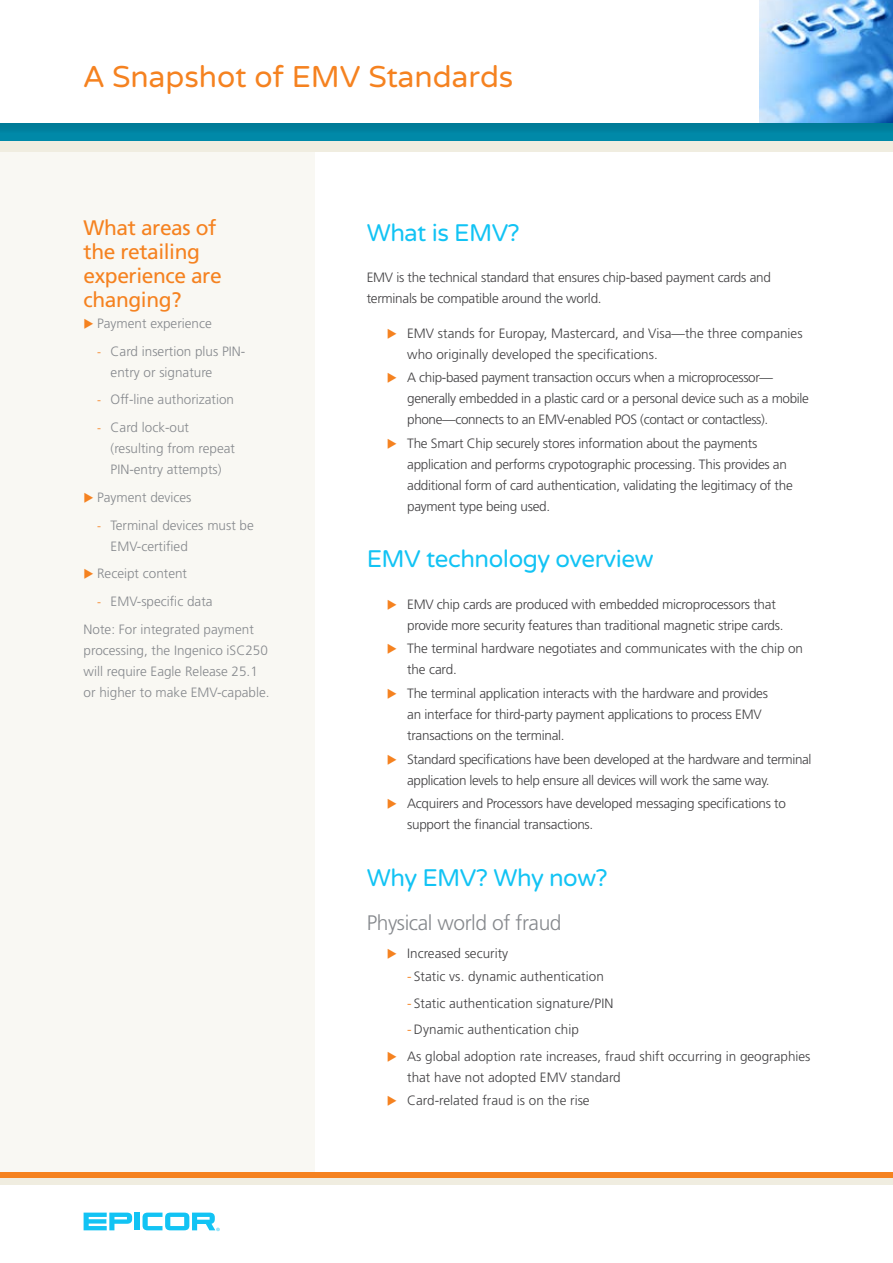
<style>
.page{position:relative;width:893px;height:1263px;background:#fff}
.page>*{position:absolute;margin:0;border:0;box-sizing:border-box;transform-origin:0 0}
.Title_Bar_-_Heading{font:30px "Varela Round";color:#f58220}
.Body_Heading{font:24px "Varela Round";letter-spacing:-.02em;color:#12c3f4}
.Bulleted_List_Title{font:21px/24px "Frutiger LT Std";letter-spacing:-.02em;color:#f58220}
.Subheading{font:300 21px "Frutiger LT Std";letter-spacing:-.02em;color:#86898d}
.Body_Copy{font:300 13.5px/21px "Frutiger LT Std";letter-spacing:-.02em;color:#414042}
.Paragraph_Style_1{font:300 13.5px/21px "Frutiger LT Std";color:#86898d}
.Body_Copy-2{font:300 13.5px/21px "Frutiger LT Std";color:#414042}
.Body_Copy-3{font:300 13.5px "Frutiger LT Std";letter-spacing:.005em;color:#414042}
.s1{font-size:12px;color:#f58220}
.s2{color:#f58220}
</style>
<div class="page">
<div style="left:135px;top:1212px;width:5px;height:18px;background:#12c3f4"></div>
<svg style="left:84px;top:1212px;width:48px;height:18px"></svg>
<svg style="left:143px;top:1212px;width:77px;height:19px"></svg>
<div style="left:0;top:152px;width:315px;height:1019px;background:#f9f8f3"></div>
<div style="left:0;top:1172px;width:893px;height:6px;background:#f58220"></div>
<div style="left:0;top:1178px;width:893px;height:7px;background:#f0ede0"></div>
<img style="left:760px;top:0;width:133px;height:124px">
<div style="left:0;top:124px;width:893px;height:17px;background:linear-gradient(to right,#0084a2,#0084a2)"></div>
<div style="left:0;top:141px;width:893px;height:11px;background:#f0ede0"></div>
<p class="Title_Bar_-_Heading" style="left:84px;top:59px;width:431px">A Snapshot of EMV Standards</p>
<p class="Bulleted_List_Title" style="left:84px;top:216px;width:134px">What areas of the retailing</p>
<p class="Bulleted_List_Title" style="left:84px;top:264px;width:140px">experience are changing?</p>
<p class="Paragraph_Style_1" style="left:97px;top:313px;width:116px">Payment experience</p>
<p class="Paragraph_Style_1" style="left:111px;top:341px;width:136px;text-indent:-14px"><span class="s1">-</span> Card insertion plus PIN&shy;entry or signature</p>
<p class="Paragraph_Style_1" style="left:97px;top:389px;width:138px"><span class="s1">-</span> Off-line authorization</p>
<p class="Paragraph_Style_1" style="left:111px;top:417px;width:126px;text-indent:-14px"><span class="s1">-</span> Card lock-out (resulting from repeat<br>PIN-entry attempts)</p>
<p class="Paragraph_Style_1" style="left:97px;top:487px;width:96px">Payment devices</p>
<p class="Paragraph_Style_1" style="left:111px;top:515px;width:145px;text-indent:-14px"><span class="s1">-</span> Terminal devices must be<br>EMV-certified</p>
<p class="Paragraph_Style_1" style="left:97px;top:563px;width:92px">Receipt content</p>
<p class="Paragraph_Style_1" style="left:97px;top:591px;width:117px"><span class="s1">-</span> EMV-specific data</p>
<p class="Paragraph_Style_1" style="left:84px;top:619px;width:188px">Note: For integrated payment processing, the Ingenico iSC250 will require Eagle Release 25.1 or higher to make EMV-capable.</p>
<p class="Body_Heading" style="left:367px;top:219px;width:155px">What is EMV?</p>
<p class="Body_Copy" style="left:367px;top:267px;width:406px">EMV is the technical standard that ensures chip-based payment cards and terminals be compatible around the world.</p>
<p class="Body_Copy-2" style="left:407px;top:323px;width:397px">EMV stands for Europay, Mastercard, and Visa—the three companies who originally developed the specifications.</p>
<p class="Body_Copy" style="left:407px;top:367px;width:403px">A chip-based payment transaction occurs when a microprocessor— generally embedded in a plastic card or a personal device such as a mobile phone—connects to an EMV-enabled POS (contact or contactless).</p>
<p class="Body_Copy" style="left:407px;top:433px;width:387px">The Smart Chip securely stores information about the payments application and performs crypotographic processing. This provides an additional form of card authentication, validating the legitimacy of the payment type being used.</p>
<p class="Body_Heading" style="left:367px;top:545px;width:288px">EMV technology overview</p>
<p class="Body_Copy" style="left:407px;top:594px;width:378px">EMV chip cards are produced with embedded microprocessors that provide more security features than traditional magnetic stripe cards.</p>
<p class="Body_Copy" style="left:407px;top:638px;width:397px">The terminal hardware negotiates and communicates with the chip on the card.</p>
<p class="Body_Copy" style="left:407px;top:683px;width:362px">The terminal application interacts with the hardware and provides an interface for third-party payment applications to process EMV transactions on the terminal.</p>
<p class="Body_Copy" style="left:407px;top:749px;width:406px">Standard specifications have been developed at the hardware and terminal application levels to help ensure all devices will work the same way.</p>
<p class="Body_Copy" style="left:407px;top:793px;width:380px">Acquirers and Processors have developed messaging specifications to support the financial transactions.</p>
<p class="Body_Heading" style="left:367px;top:864px;width:242px">Why EMV? Why now?</p>
<p class="Subheading" style="left:367px;top:911px;width:196px">Physical world of fraud</p>
<p class="Body_Copy-2" style="left:407px;top:943px;width:102px">Increased security</p>
<p class="Body_Copy-3" style="left:407px;top:969px;width:198px"><span class="s2">-</span> Static vs. dynamic authentication</p>
<p class="Body_Copy-3" style="left:407px;top:995px;width:208px"><span class="s2">-</span> Static authentication signature/PIN</p>
<p class="Body_Copy-3" style="left:407px;top:1022px;width:173px"><span class="s2">-</span> Dynamic authentication chip</p>
<p class="Body_Copy-2" style="left:407px;top:1046px;width:405px">As global adoption rate increases, fraud shift occurring in geographies that have not adopted EMV standard</p>
<p class="Body_Copy-2" style="left:407px;top:1090px;width:184px">Card-related fraud is on the rise</p>
</div>
